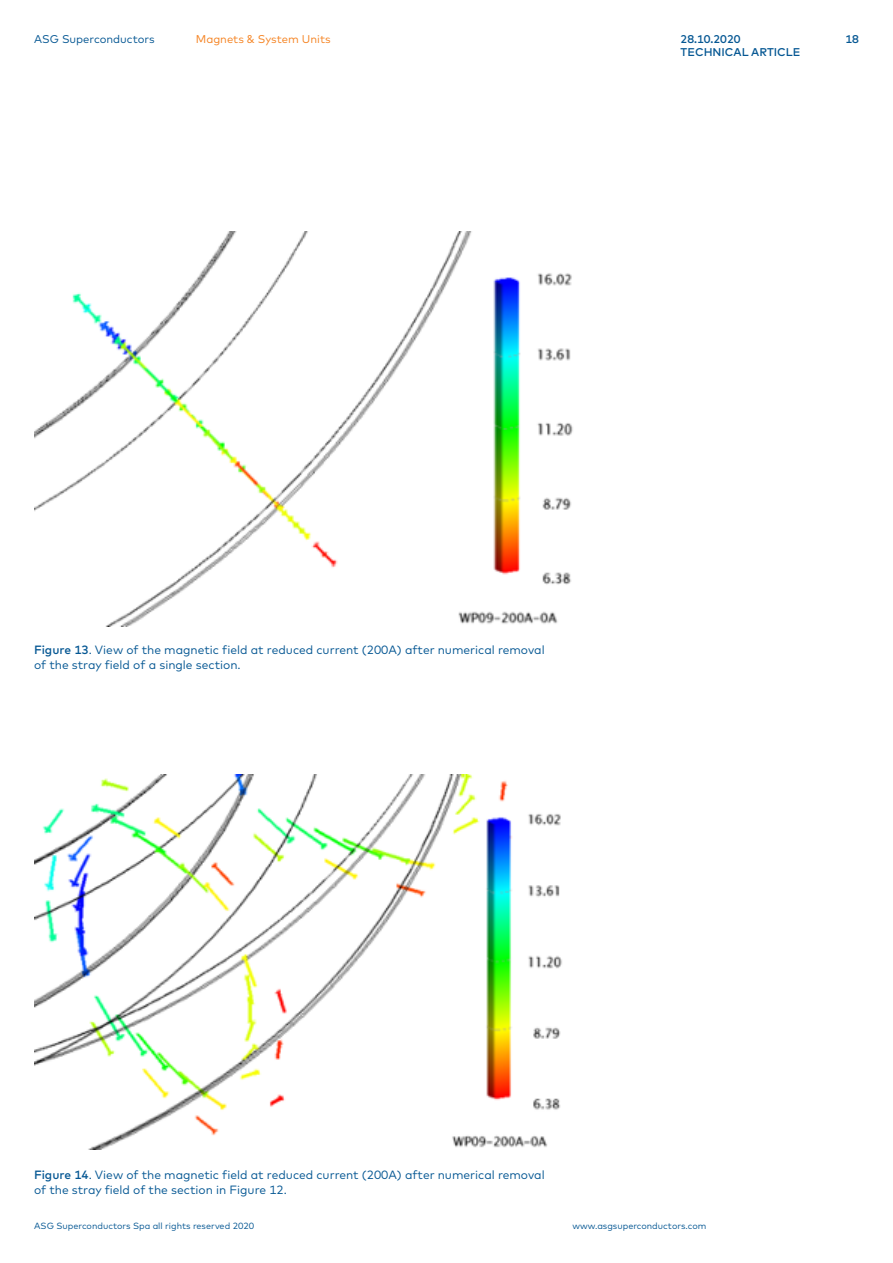
<style>
.page{position:relative;width:893px;height:1263px;background:#fff}
.page>*{position:absolute;margin:0;border:0;box-sizing:border-box;transform-origin:0 0}
.t1{font:12px/15px "Mark";color:#055793}
.t2{font:500 11.25px/13.5px "Mark";color:#055793}
.t3{font:11.25px "Mark";color:#f58220}
.t4{font:11.25px "Mark";color:#055793}
.t5{font:9px "Mark";color:#055793}
.s1{font-weight:500}
</style>
<div class="page">
<img style="left:34px;top:232px;width:539px;height:394px">
<img style="left:35px;top:774px;width:527px;height:375px">
<p class="t4" style="left:34px;top:32px;width:122px">ASG Superconductors</p>
<p class="t2" style="left:681px;top:32px;width:121px">28.10.2020<br>TECHNICAL ARTICLE</p>
<p class="t3" style="left:196px;top:32px;width:136px">Magnets &amp; System Units</p>
<p class="t2" style="left:845px;top:32px;width:15px">18</p>
<p class="t1" style="left:34px;top:643px;width:512px"><span class="s1">Figure 13</span>. View of the magnetic field at reduced current (200A) after numerical removal of the stray field of a single section.</p>
<p class="t1" style="left:34px;top:1167px;width:512px"><span class="s1">Figure 14</span>. View of the magnetic field at reduced current (200A) after numerical removal of the stray field of the section in Figure 12.</p>
<p class="t5" style="left:34px;top:1221px;width:222px">ASG Superconductors Spa all rights reserved 2020</p>
<p class="t5" style="left:572px;top:1221px;width:135px">www.asgsuperconductors.com</p>
</div>
